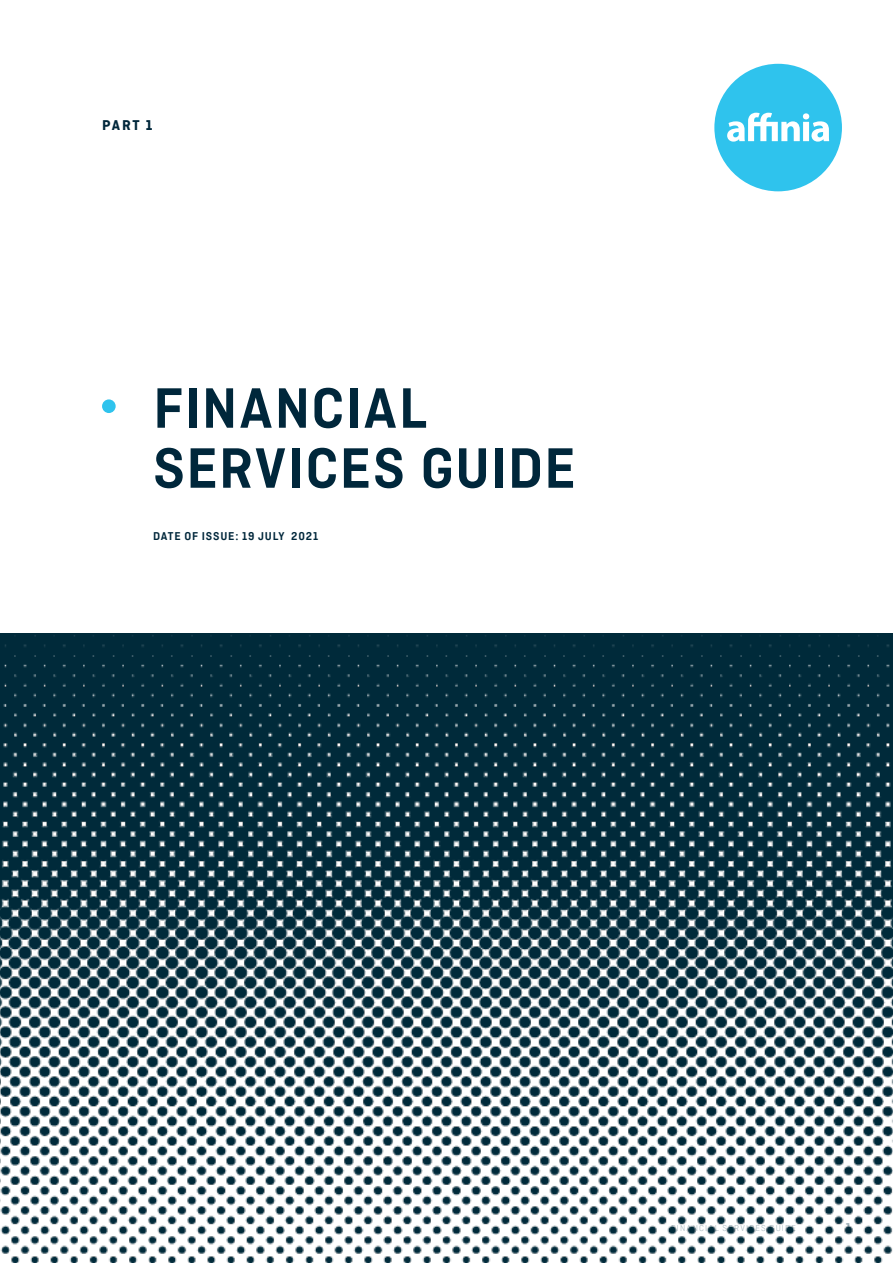
<style>
.page{position:relative;width:893px;height:1263px;background:#fff}
.page>*{position:absolute;margin:0;border:0;box-sizing:border-box;transform-origin:0 0}
.Cover_H1{font:700 60px/60px "Ciutadella W04 Sm";letter-spacing:.02em;color:#00273b}
.Cover_Strap{font:700 15px "Ciutadella W04";color:#00273b}
.Content_H3{font:700 12px "Ciutadella W04 Sm";letter-spacing:.07em;color:#00273b}
.t1{font:700 12px "Ciutadella W04";color:#9daeb6}
.t2{font:300 9px "Ciutadella W04";letter-spacing:.13em;color:#9daeb6}
</style>
<div class="page">
<div style="left:102px;top:399px;width:14px;height:14px;background:#2fc3ed;border-radius:50%"></div>
<div style="left:714px;top:64px;width:128px;height:127px;background:#2fc3ed;border-radius:50%"></div>
<svg style="left:727px;top:113px;width:102px;height:29px"></svg>
<img style="left:0;top:633px;width:893px;height:630px">
<p class="Cover_Strap" style="left:102px;top:117px;width:52px">PART 1</p>
<p class="Cover_H1" style="left:153px;top:378px;width:424px">FINANCIAL<br>SERVICES GUIDE</p>
<p class="Content_H3" style="left:153px;top:529px;width:167px">DATE OF ISSUE: 19 JULY 2021</p>
<p class="t2" style="left:671px;top:1223px;width:126px">FINANCIAL SERVICES GUIDE</p>
<h3 class="t1" style="left:846px;top:1220px;width:7px">1</h3>
</div>
